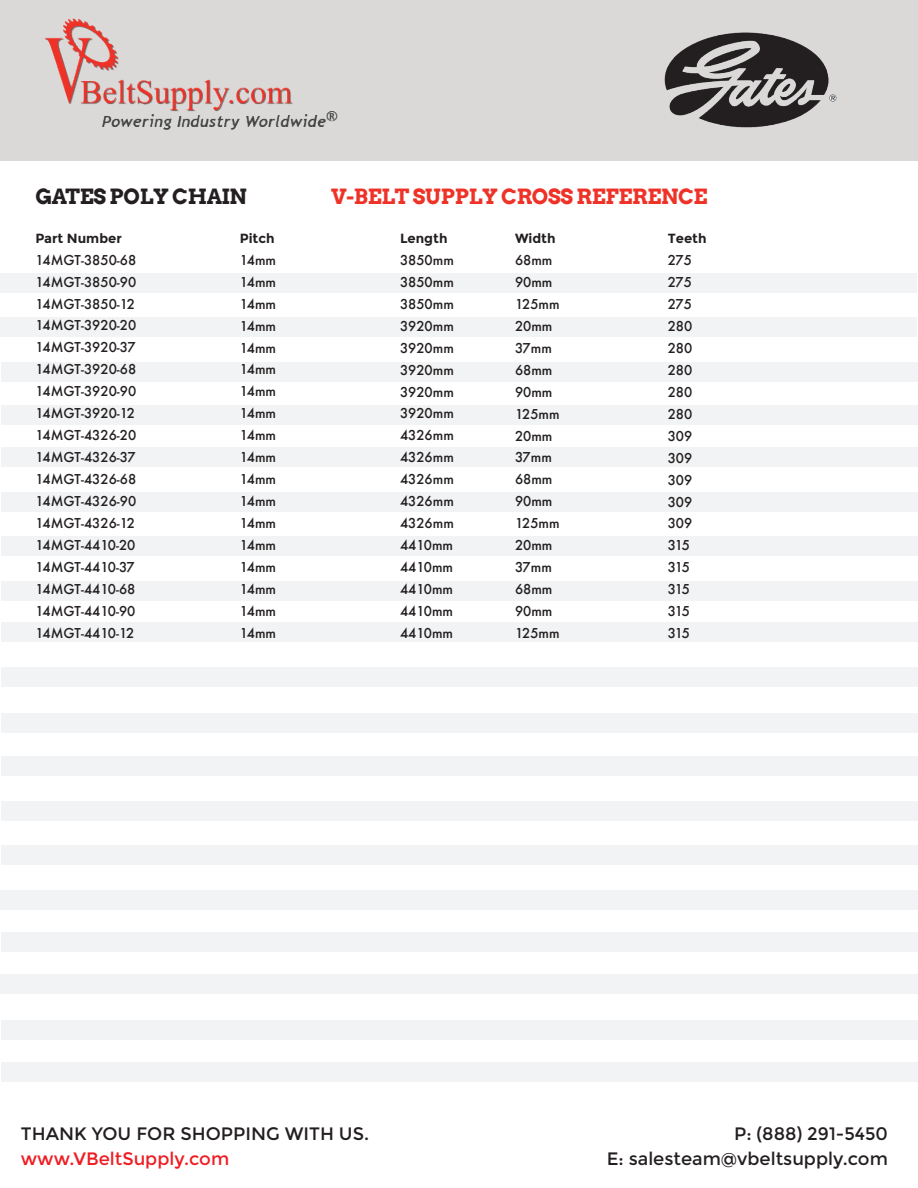
<style>
.page{position:relative;width:918px;height:1188px;background:#fff}
.page>*{position:absolute;margin:0;border:0;box-sizing:border-box;transform-origin:0 0}
.t1{font:700 21px "Arvo";letter-spacing:-.02em;color:#ee3227}
.t2{font:700 21px "Arvo";letter-spacing:-.02em;color:#231f20}
.t3{font:18px/24.8px "Montserrat";color:#231f20;text-align:right}
.t4{font:18px "Montserrat";color:#ee1d23}
.t5{font:500 13.35px/21.9px "Futura";color:#231f20;text-align:justify}
.t6{font:700 13.35px "Montserrat";color:#231f20}
</style>
<div class="page">
<div style="left:0;top:0;width:917px;height:160px;background:#dad9d8"></div>
<div style="left:0;top:273px;width:917px;height:20px;background:#f2f3f4"></div>
<div style="left:1px;top:317px;width:916px;height:20px;background:#f2f3f4"></div>
<div style="left:1px;top:362px;width:917px;height:20px;background:#f2f3f4"></div>
<div style="left:1px;top:405px;width:917px;height:20px;background:#f2f3f4"></div>
<div style="left:1px;top:447px;width:917px;height:20px;background:#f2f3f4"></div>
<div style="left:1px;top:492px;width:917px;height:20px;background:#f2f3f4"></div>
<div style="left:1px;top:536px;width:917px;height:20px;background:#f2f3f4"></div>
<div style="left:1px;top:581px;width:917px;height:20px;background:#f2f3f4"></div>
<div style="left:1px;top:623px;width:917px;height:19px;background:#f2f3f4"></div>
<div style="left:1px;top:667px;width:917px;height:20px;background:#f2f3f4"></div>
<div style="left:1px;top:713px;width:917px;height:20px;background:#f2f3f4"></div>
<div style="left:1px;top:756px;width:917px;height:20px;background:#f2f3f4"></div>
<div style="left:1px;top:801px;width:917px;height:20px;background:#f2f3f4"></div>
<div style="left:1px;top:845px;width:917px;height:20px;background:#f2f3f4"></div>
<div style="left:0;top:890px;width:918px;height:20px;background:#f2f3f4"></div>
<div style="left:1px;top:932px;width:917px;height:20px;background:#f2f3f4"></div>
<div style="left:0;top:974px;width:918px;height:20px;background:#f2f3f4"></div>
<div style="left:1px;top:1021px;width:917px;height:19px;background:#f2f3f4"></div>
<div style="left:1px;top:1062px;width:917px;height:20px;background:#f2f3f4"></div>
<img style="left:44px;top:18px;width:294px;height:112px">
<img style="left:664px;top:33px;width:173px;height:94px">
<h1 class="t2" style="left:35px;top:184px;width:213px">GATES POLY CHAIN</h1>
<h1 class="t1" style="left:331px;top:184px;width:378px">V-BELT SUPPLY CROSS REFERENCE</h1>
<p class="t6" style="left:35px;top:230px;width:88px">Part Number</p>
<p class="t5" style="left:35px;top:249px;width:102px">14MGT-3850-68<br>14MGT-3850-90<br>14MGT-3850-12<br>14MGT-3920-20<br>14MGT-3920-37<br>14MGT-3920-68<br>14MGT-3920-90<br>14MGT-3920-12<br>14MGT-4326-20<br>14MGT-4326-37<br>14MGT-4326-68<br>14MGT-4326-90<br>14MGT-4326-12<br>14MGT-4410-20<br>14MGT-4410-37<br>14MGT-4410-68<br>14MGT-4410-90<br>14MGT-4410-12</p>
<p class="t6" style="left:240px;top:230px;width:36px">Pitch</p>
<p class="t5" style="left:240px;top:249px;width:38px">14mm 14mm 14mm 14mm 14mm 14mm 14mm 14mm 14mm 14mm 14mm 14mm 14mm 14mm 14mm 14mm 14mm 14mm</p>
<p class="t6" style="left:400px;top:230px;width:49px">Length</p>
<p class="t5" style="left:400px;top:249px;width:55px">3850mm 3850mm 3850mm 3920mm 3920mm 3920mm 3920mm 3920mm 4326mm 4326mm 4326mm 4326mm 4326mm 4410mm 4410mm 4410mm 4410mm 4410mm</p>
<p class="t6" style="left:515px;top:230px;width:42px">Width</p>
<p class="t5" style="left:515px;top:249px;width:46px;text-align:left">68mm<br>90mm<br>125mm<br>20mm<br>37mm<br>68mm<br>90mm<br>125mm<br>20mm<br>37mm<br>68mm<br>90mm<br>125mm<br>20mm<br>37mm<br>68mm<br>90mm<br>125mm</p>
<p class="t6" style="left:668px;top:230px;width:40px">Teeth</p>
<p class="t5" style="left:668px;top:249px;width:26px;text-align:left">275<br>275<br>275<br>280<br>280<br>280<br>280<br>280<br>309<br>309<br>309<br>309<br>309<br>315<br>315<br>315<br>315<br>315</p>
<h2 class="t3" style="left:21px;top:1121px;width:350px">THANK YOU FOR SHOPPING WITH US.</h2>
<h2 class="t4" style="left:21px;top:1148px;width:210px">www.VBeltSupply.com</h2>
<h2 class="t3" style="left:607px;top:1121px;width:283px">P: (888) 291-5450<br>E: salesteam@vbeltsupply.com</h2>
</div>
